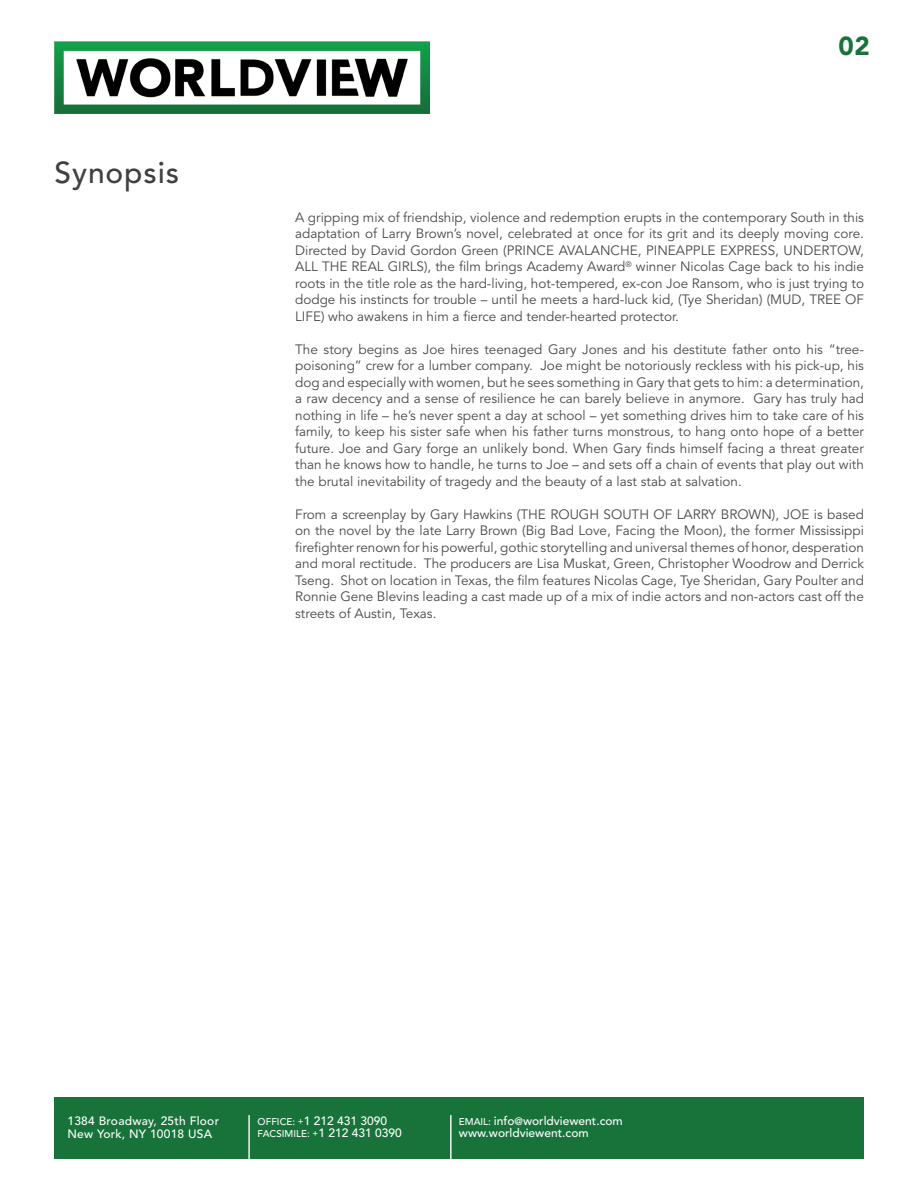
<style>
.page{position:relative;width:918px;height:1188px;background:#fff}
.page>*{position:absolute;margin:0;border:0;box-sizing:border-box;transform-origin:0 0}
.t1{font:500 30px "Avenir";letter-spacing:.03em;color:#413f3f}
.t2{font:900 25.95px "Avenir";color:#18733a}
.t3{font:13.5px/16.5px "Avenir";color:#4a4948;text-align:justify}
.t4{font:500 12px/12.5px "Avenir";color:#fff}
.t5{font:500 12px/12.6px "Avenir";letter-spacing:.02em;color:#fff}
.s1{font-size:9.75px}
.s2{font-size:8.7px}
.s3{font-size:9.9px}
.s4{font-size:10.65px}
</style>
<div class="page">
<div style="left:55px;top:1097px;width:809px;height:62px;background:#18733a"></div>
<hr style="left:248px;top:1115px;width:2px;height:58px;background:#fff">
<hr style="left:450px;top:1115px;width:2px;height:54px;background:#fff">
<img style="left:55px;top:41px;width:375px;height:72px">
<h1 class="t1" style="left:55px;top:155px;width:126px">Synopsis</h1>
<h2 class="t2" style="left:839px;top:30px;width:33px">02</h2>
<p class="t3" style="left:295px;top:209px;width:570px">A gripping mix of friendship, violence and redemption erupts in the contemporary South in this adaptation of Larry B rown’s novel, celebrated at once for its grit and its deeply moving core.<br>Directed by David Gordon Green (PRIN CE AVALAN</p>
<p class="t3" style="left:611px;top:242px;width:52px">CHE, PINEA</p>
<p class="t3" style="left:685px;top:242px;width:68px">PPLE EXPRESS</p>
<p class="t3" style="left:775px;top:242px;width:48px">, UNDERTO</p>
<p class="t3" style="left:849px;top:242px;width:17px">W,</p>
<p class="t3" style="left:295px;top:259px;width:570px;text-indent:129px">), the film brings Academy Award<sup>®</sup> winner N icolas Cage back to his indie roots in the title role as the hard-living, hot-tempered, ex-con Joe Ransom, who is just trying to dodge his instincts for trouble – until he meets a hard-luck kid, (Tye Sheridan) (M UD, TREE</p>
<p class="t3" style="left:295px;top:259px;width:9px">ALL</p>
<p class="t3" style="left:322px;top:259px;width:39px">THE REAL</p>
<p class="t3" style="left:388px;top:259px;width:18px">GIRLS</p>
<p class="t3" style="left:845px;top:292px;width:10px">OF</p>
<p class="t3" style="left:295px;top:308px;width:7px">LIFE</p>
<p class="t3" style="left:321px;top:308px;width:360px">) who awakens in him a fierce and tender-hearted protector.</p>
<p class="t3" style="left:295px;top:341px;width:570px">The story begins as Joe hires teenaged Gary Jones and his destitute father onto his “tree&shy;poisoning” crew for a lumber company. Joe might be notoriously reckless with his pick-up, his dog and especially with women, but he sees something in Gary that gets to him: a determination, a raw decency and a sense of resilience he can barely believe in anymore. Gary has truly had nothing in life – he’s never spent a day at school – yet something drives him to take care of his family, to keep his sister safe when his father turns monstrous, to hang onto hope of a better future. Joe and Gary forge an unlikely bond. When Gary finds himself facing a threat greater than he knows how to handle, he turns to Joe – and sets off a chain of events that play out with the brutal inevitability of tragedy and the beauty of a last stab at salvation.</p>
<p class="t3" style="left:295px;top:506px;width:391px">From a screenplay by Gary Hawkins (THE ROUGH SOUTH OF LARRY</p>
<p class="t3" style="left:721px;top:506px;width:10px">BRO</p>
<p class="t3" style="left:295px;top:506px;width:570px;text-indent:453px">WN), JOE is based on the novel by the late Larry B rown (Big Bad Love, Facing the M oon), the former M ississippi firefighter renown for his powerful, gothic storytelling and universal themes of honor, desperation and moral rectitude. The producers are Lisa M uskat, Green, Christopher Woodrow and Derrick Tseng. Shot on location in Texas, the film features N icolas Cage, Tye Sheridan, Gary Poulter and Ronnie Gene Blevins leading a cast made up of a mix of indie actors and non-actors cast off the streets of Austin, Texas.</p>
<p class="t5" style="left:68px;top:1115px;width:153px">1384 Broadway, 25th Floor<br>New York, NY 10018 USA</p>
<p class="t4" style="left:258px;top:1115px;width:146px"><span class="s1">OFFICE:</span> <span class="s2">+</span>1 212 431 3090<br><span class="s1">FACSIMILE:</span> <span class="s2">+</span>1 212 431 0390</p>
<p class="t4" style="left:459px;top:1115px;width:165px"><span class="s1">EMAIL</span><span class="s3">:</span> info<span class="s4">@</span>worldviewent.com www.worldviewent.com</p>
</div>
